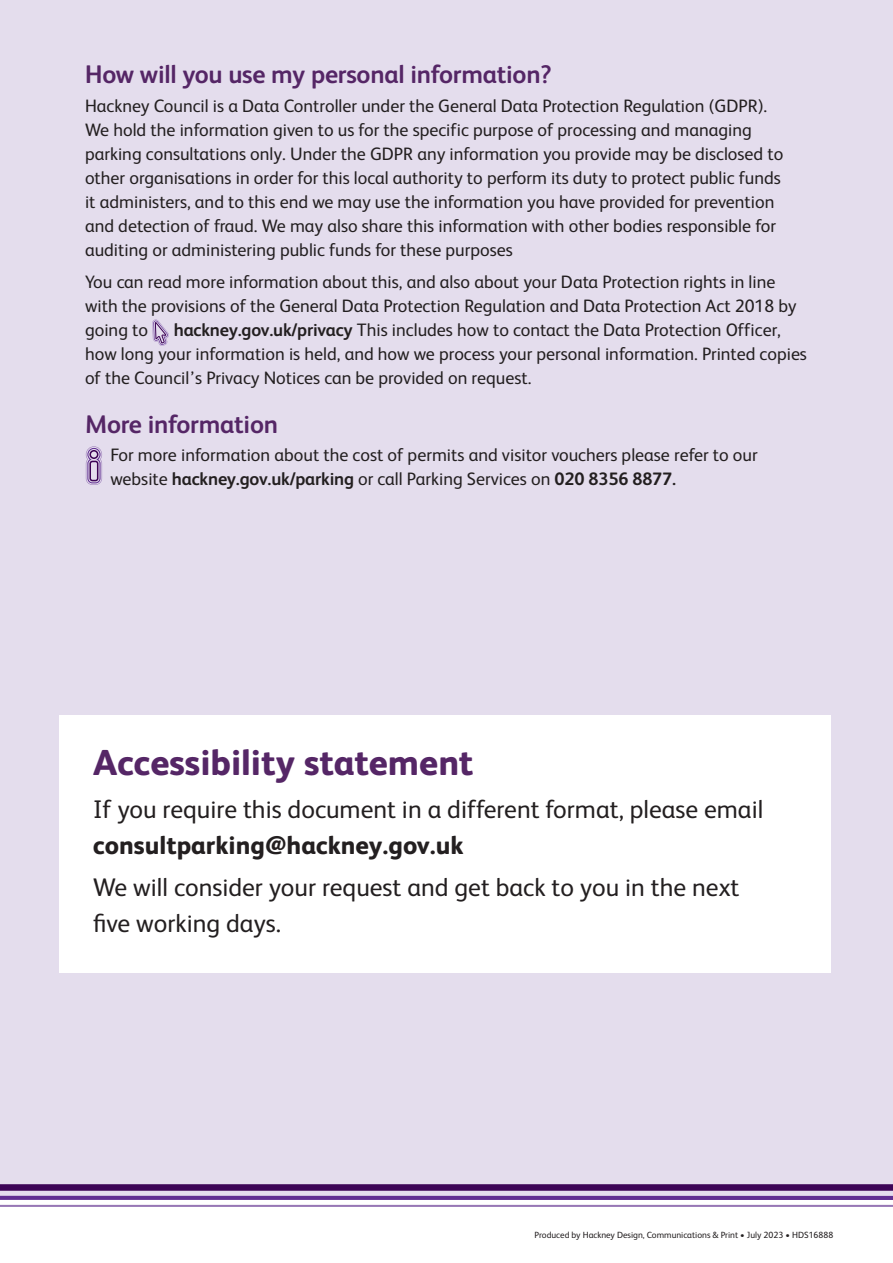
<style>
.page{position:relative;width:893px;height:1263px;background:#fff}
.page>*{position:absolute;margin:0;border:0;box-sizing:border-box;transform-origin:0 0}
.t1{font:800 36.15px "FS Albert";color:#552666}
.t2{font:25.5px/36.2px "FS Albert";color:#231f20}
.t3{font:700 25.5px "FS Albert";letter-spacing:-.01em;color:#552666}
.t4{font:800 25.5px "FS Albert";color:#231f20}
.t5{font:18px/24px "FS Albert";color:#231f20}
.t6{font:9px "FS Albert";color:#231f20}
.s1{font-weight:700}
</style>
<div class="page">
<div style="left:0;top:0;width:893px;height:1197px;background:#e4dded"></div>
<svg style="left:0;top:1184px;width:893px;height:23px"></svg>
<div style="left:60px;top:715px;width:771px;height:257px;background:#fff"></div>
<svg style="left:152px;top:319px;width:17px;height:27px"></svg>
<svg style="left:86px;top:446px;width:16px;height:39px"></svg>
<h2 class="t3" style="left:85px;top:57px;width:468px">How will you use my personal information?</h2>
<p class="t5" style="left:85px;top:93px;width:700px">Hackney Council is a Data Controller under the General Data Protection Regulation (GDPR).<br>We hold the information given to us for the specific purpose of processing and managing parking consultations only. Under the GDPR any information you provide may be disclosed to other organisations in order for this local authority to perform its duty to protect public funds it administers, and to this end we may use the information you have provided for prevention and detection of fraud. We may also share this information with other bodies responsible for auditing or administering public funds for these purposes</p>
<p class="t5" style="left:85px;top:269px;width:713px">You can read more information about this, and also about your Data Protection rights in line with the provisions of the General Data Protection Regulation and Data Protection Act 2018 by going to</p>
<p class="t5" style="left:85px;top:317px;width:723px;text-indent:89px"><span class="s1">hackney.gov.uk/privacy</span> This includes how to contact the Data Protection Officer, how long your information is held, and how we process your personal information. Printed copies of the Council’s Privacy Notices can be provided on request.</p>
<h2 class="t3" style="left:85px;top:407px;width:195px">More information</h2>
<p class="t5" style="left:111px;top:442px;width:649px">For more information about the cost of permits and visitor vouchers please refer to our website <span class="s1">hackney.gov.uk/parking</span> or call Parking Services on <span class="s1">020 8356 8877.</span></p>
<h1 class="t1" style="left:93px;top:736px;width:382px">Accessibility statement</h1>
<h2 class="t2" style="left:93px;top:789px;width:672px">If you require this document in a different format, please email</h2>
<h2 class="t4" style="left:93px;top:826px;width:372px">consultparking@hackney.gov.uk</h2>
<h2 class="t2" style="left:93px;top:868px;width:648px">We will consider your request and get back to you in the next five working days.</h2>
<p class="t6" style="left:535px;top:1229px;width:300px">Produced by Hackney Design, Communications &amp; Print • July 2023 • HDS16888</p>
</div>
